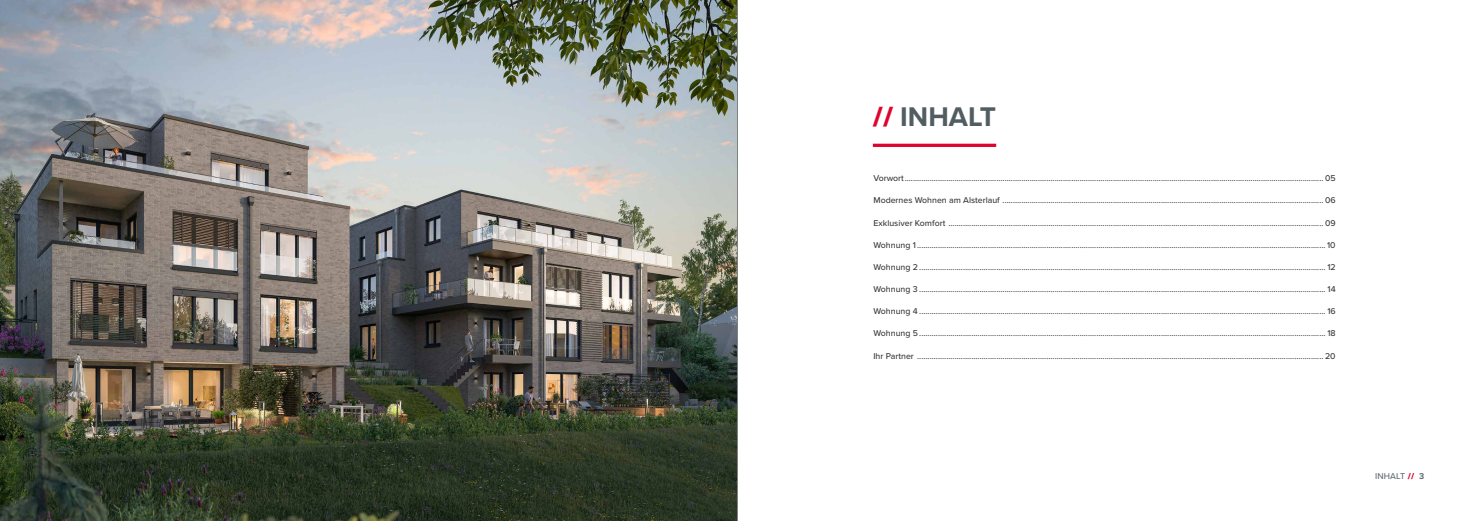
<style>
.page{position:relative;width:1474px;height:521px;background:#fff}
.page>*{position:absolute;margin:0;border:0;box-sizing:border-box;transform-origin:0 0}
.t1{font:700 28px "Proxima Nova";color:#525d62}
.t2{font:500 8.75px "Proxima Nova";color:#3b3b3a}
.t3{font:500 8.75px "Proxima Nova";letter-spacing:.02em;color:#636d72}
.s1{font-weight:900;color:#dd052d}
.s2{font-weight:700}
</style>
<div class="page">
<hr style="left:737px;top:0;width:1px;height:521px;background:#000">
<hr style="left:872px;top:144px;width:124px;height:3px;background:#dd052d">
<img style="left:0;top:0;width:737px;height:521px">
<h1 class="t1" style="left:872px;top:96px;width:125px"><span class="s1">//</span> INHALT</h1>
<p class="t2" style="left:873px;top:172px;width:463px">Vorwort......................................................................................................................................................................................................... 05</p>
<p class="t2" style="left:873px;top:194px;width:464px">Modernes Wohnen am Alsterlauf .......................................................................................................................................................... 06</p>
<p class="t2" style="left:873px;top:216px;width:464px">Exklusiver Komfort .................................................................................................................................................................................... 09</p>
<p class="t2" style="left:873px;top:238px;width:463px">Wohnung 1.................................................................................................................................................................................................... 10</p>
<p class="t2" style="left:873px;top:260px;width:463px">Wohnung 2 ................................................................................................................................................................................................... 12</p>
<p class="t2" style="left:873px;top:283px;width:463px">Wohnung 3 ................................................................................................................................................................................................... 14</p>
<p class="t2" style="left:873px;top:305px;width:463px">Wohnung 4 ................................................................................................................................................................................................... 16</p>
<p class="t2" style="left:873px;top:327px;width:463px">Wohnung 5................................................................................................................................................................................................... 18</p>
<p class="t2" style="left:873px;top:349px;width:464px">Ihr Partner ................................................................................................................................................................................................... 20</p>
<p class="t3" style="left:1374px;top:469px;width:51px">INHALT <span class="s1">//</span> <span class="s2">3</span></p>
</div>
